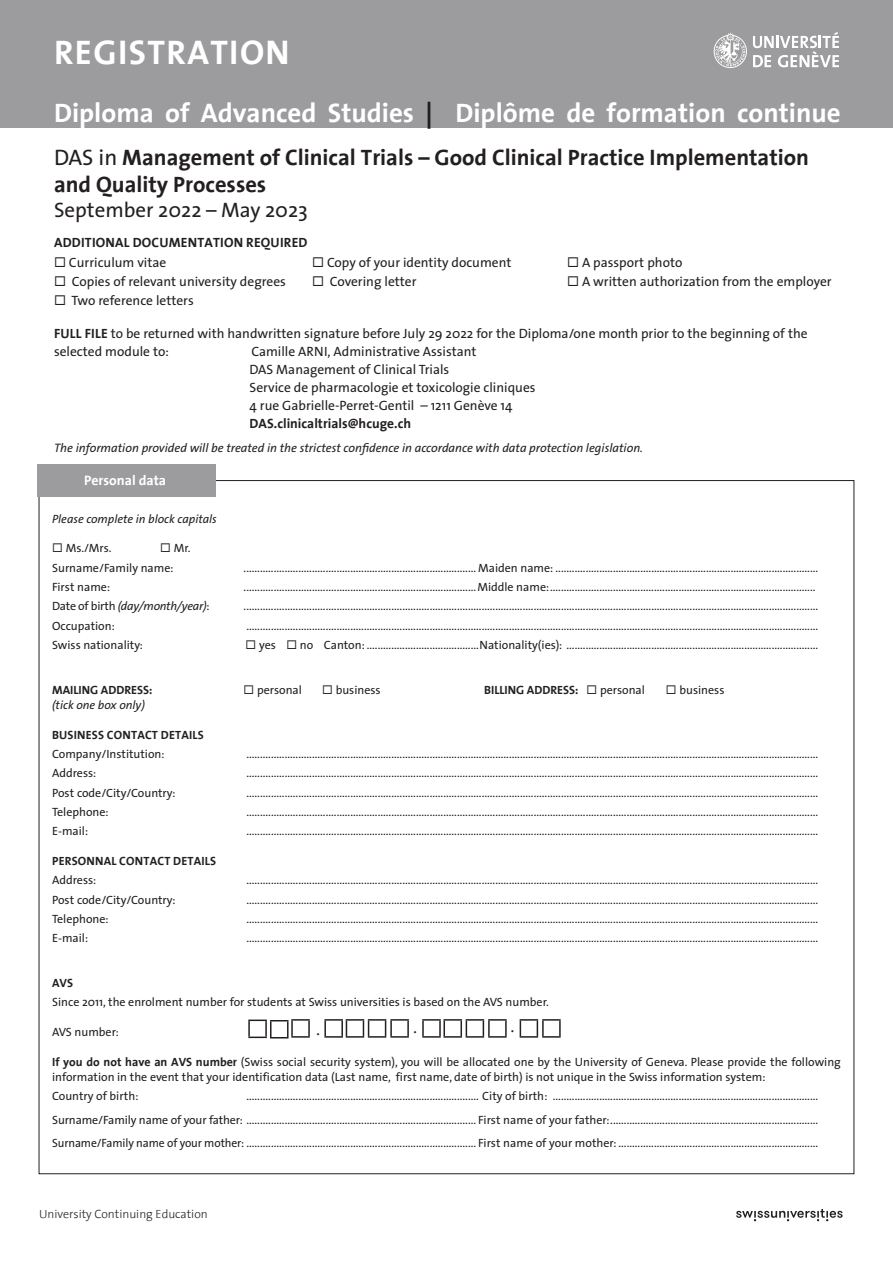
<style>
.page{position:relative;width:893px;height:1263px;background:#fff}
.page>*{position:absolute;margin:0;border:0;box-sizing:border-box;transform-origin:0 0}
.t1{font:700 34.5px "The Sans";letter-spacing:.04em;color:#fff}
.t2{font:700 27px "The Sans";color:#fff}
.t3{font:700 22.5px/27px "The Sans";color:#231f20}
.t4{font:21px "The Sans";color:#231f20}
.t5{font:18px "Minion Pro";color:#231f20}
.t6{font:700 13.8px "The Sans";color:#fff}
.t7{font:13.5px/18px "The Sans";color:#231f20}
.t8{font:13.5px "The Sans Os F";color:#231f20}
.t9{font:700 13.5px "The Sans";letter-spacing:.015em;color:#231f20}
.t10{font:italic 12.3px "The Sans Os F";color:#231f20}
.t11{font:12px/15px "The Sans";color:#231f20}
.t12{font:12px "The Sans Os F";color:#231f20}
.t13{font:700 12px "The Sans";letter-spacing:.015em;color:#231f20}
.t14{font:italic 12px "The Sans Os F";color:#231f20}
.t15{font:300 12px "The Sans";color:#231f20}
.t16{font:italic 12px "The Sans Os F";letter-spacing:-.02em;color:#231f20}
.s1{color:#231f20}
.s2{font-weight:400}
.s3{font-weight:700}
.s4{font-family:"The Sans Os F"}
.s5{font-family:"The Sans";font-style:normal}
</style>
<div class="page">
<div style="left:38px;top:464px;width:178px;height:32px;background:#9c9c9e"></div>
<div style="left:0;top:0;width:893px;height:128px;background:#9c9c9e"></div>
<svg style="left:714px;top:32px;width:33px;height:36px"></svg>
<svg style="left:753px;top:32px;width:86px;height:35px"></svg>
<svg style="left:736px;top:1209px;width:107px;height:12px"></svg>
<svg style="left:248px;top:1019px;width:62px;height:19px"></svg>
<svg style="left:324px;top:1019px;width:85px;height:19px"></svg>
<svg style="left:422px;top:1019px;width:85px;height:19px"></svg>
<svg style="left:520px;top:1019px;width:41px;height:19px"></svg>
<p class="t1" style="left:54px;top:23px;width:237px">REGISTRATION</p>
<p class="t2" style="left:54px;top:91px;width:788px">Diploma of Advanced Studies <span class="s1">|</span> Diplôme de formation continue</p>
<p class="t3" style="left:54px;top:144px;width:757px"><span class="s2">DAS in</span> Management of Clinical Trials – Good Clinical Practice Implementation and Quality Processes</p>
<p class="t4" style="left:54px;top:193px;width:255px">September 2022 – May 2023</p>
<p class="t9" style="left:54px;top:232px;width:255px">ADDITIONAL DOCUMENTATION REQUIRED</p>
<p class="t7" style="left:54px;top:253px;width:114px">◻ Curriculum vitae</p>
<p class="t7" style="left:312px;top:253px;width:201px">◻ Copy of your identity document</p>
<p class="t7" style="left:567px;top:253px;width:117px">◻ A passport photo</p>
<p class="t7" style="left:54px;top:272px;width:233px">◻ Copies of relevant university degrees</p>
<p class="t7" style="left:312px;top:272px;width:106px">◻ Covering letter</p>
<p class="t7" style="left:567px;top:272px;width:266px">◻ A written authorization from the employer</p>
<p class="t7" style="left:54px;top:291px;width:141px">◻ Two reference letters</p>
<p class="t7" style="left:54px;top:324px;width:755px"><span class="s3">FULL FILE</span> <span class="s4">to be returned with handwritten signature</span> before July 29 2022 for the Diploma/one month prior to the beginning of the selected module to:</p>
<p class="t8" style="left:251px;top:343px;width:227px">Camille ARNI, Administrative Assistant</p>
<p class="t8" style="left:250px;top:361px;width:201px">DAS Management of Clinical Trials</p>
<p class="t8" style="left:250px;top:379px;width:288px">Service de pharmacologie et toxicologie cliniques</p>
<p class="t8" style="left:250px;top:397px;width:264px">4 rue Gabrielle-Perret-Gentil – 1211 Genève 14</p>
<p class="t9" style="left:250px;top:412px;width:163px">DAS.clinicaltrials@hcuge.ch</p>
<p class="t10" style="left:54px;top:440px;width:590px">The information provided will be treated in the strictest confidence in accordance with data protection legislation.</p>
<p class="t6" style="left:84px;top:469px;width:84px">Personal data</p>
<p class="t14" style="left:52px;top:512px;width:166px">Please complete in block capitals</p>
<p class="t11" style="left:52px;top:541px;width:61px">◻ Ms./Mrs.</p>
<p class="t11" style="left:160px;top:541px;width:32px">◻ Mr.</p>
<p class="t11" style="left:52px;top:560px;width:123px">Surname/Family name:</p>
<p class="t11" style="left:244px;top:560px;width:576px">..................................................................................... Maiden name: ................................................................................................</p>
<p class="t11" style="left:52px;top:579px;width:60px">First name:</p>
<p class="t11" style="left:244px;top:579px;width:573px">.....................................................................................Middle name:.................................................................................................</p>
<p class="t16" style="left:52px;top:598px;width:159px"><span class="s5">Date of birth</span> (day/month/year)<span class="s5">:</span></p>
<p class="t11" style="left:244px;top:598px;width:576px">..................................................................................................................................................................................................................</p>
<p class="t11" style="left:52px;top:618px;width:64px">Occupation:</p>
<p class="t11" style="left:246px;top:618px;width:573px">.................................................................................................................................................................................................................</p>
<p class="t11" style="left:52px;top:637px;width:92px">Swiss nationality:</p>
<p class="t11" style="left:246px;top:637px;width:574px">◻ yes ◻ no Canton: .........................................Nationality(ies): ............................................................................................</p>
<p class="t13" style="left:52px;top:680px;width:102px">MAILING ADDRESS:</p>
<p class="t11" style="left:243px;top:682px;width:60px">◻ personal</p>
<p class="t11" style="left:322px;top:682px;width:60px">◻ business</p>
<p class="t13" style="left:484px;top:680px;width:162px">BILLING ADDRESS: ◻ <span class="s2">personal</span></p>
<p class="t11" style="left:666px;top:682px;width:60px">◻ business</p>
<p class="t14" style="left:52px;top:697px;width:94px">(tick one box only)</p>
<p class="t13" style="left:52px;top:725px;width:153px">BUSINESS CONTACT DETAILS</p>
<p class="t11" style="left:52px;top:746px;width:114px">Company/Institution:</p>
<p class="t11" style="left:246px;top:746px;width:573px">.................................................................................................................................................................................................................</p>
<p class="t11" style="left:52px;top:765px;width:46px">Address:</p>
<p class="t11" style="left:246px;top:765px;width:573px">.................................................................................................................................................................................................................</p>
<p class="t11" style="left:52px;top:785px;width:125px">Post code/City/Country:</p>
<p class="t11" style="left:246px;top:785px;width:573px">.................................................................................................................................................................................................................</p>
<p class="t11" style="left:52px;top:804px;width:58px">Telephone:</p>
<p class="t11" style="left:246px;top:804px;width:573px">.................................................................................................................................................................................................................</p>
<p class="t11" style="left:52px;top:823px;width:38px">E-mail:</p>
<p class="t11" style="left:246px;top:823px;width:573px">.................................................................................................................................................................................................................</p>
<p class="t13" style="left:52px;top:851px;width:166px">PERSONNAL CONTACT DETAILS</p>
<p class="t11" style="left:52px;top:872px;width:46px">Address:</p>
<p class="t11" style="left:246px;top:872px;width:573px">.................................................................................................................................................................................................................</p>
<p class="t11" style="left:52px;top:892px;width:125px">Post code/City/Country:</p>
<p class="t11" style="left:246px;top:892px;width:573px">.................................................................................................................................................................................................................</p>
<p class="t11" style="left:52px;top:911px;width:58px">Telephone:</p>
<p class="t11" style="left:246px;top:911px;width:573px">.................................................................................................................................................................................................................</p>
<p class="t11" style="left:52px;top:930px;width:38px">E-mail:</p>
<p class="t11" style="left:246px;top:930px;width:573px">.................................................................................................................................................................................................................</p>
<p class="t13" style="left:52px;top:973px;width:23px">AVS</p>
<p class="t11" style="left:52px;top:994px;width:498px">Since 2011, the enrolment number for students at Swiss universities is based on the AVS number.</p>
<p class="t11" style="left:52px;top:1024px;width:68px">AVS number:</p>
<p class="t11" style="left:52px;top:1054px;width:790px"><span class="s3">If you do not have an AVS number</span> (Swiss social security system), you will be allocated one by the University of Geneva. Please provide the following information in the event that your identification data (Last name, first name, date of birth) is not unique in the Swiss information system:</p>
<p class="t12" style="left:52px;top:1088px;width:88px">Country of birth:</p>
<p class="t12" style="left:246px;top:1088px;width:573px">..................................................................................... City of birth: .................................................................................................</p>
<p class="t11" style="left:52px;top:1112px;width:768px">Surname/Family name of your father: .................................................................................... First name of your father:............................................................................</p>
<p class="t11" style="left:52px;top:1135px;width:768px">Surname/Family name of your mother: .................................................................................... First name of your mother: .........................................................................</p>
<p class="t5" style="left:510px;top:1014px;width:6px">.</p>
<p class="t5" style="left:413px;top:1015px;width:6px">.</p>
<p class="t5" style="left:316px;top:1017px;width:6px">.</p>
<p class="t15" style="left:39px;top:1204px;width:170px">University Continuing Education</p>
</div>
